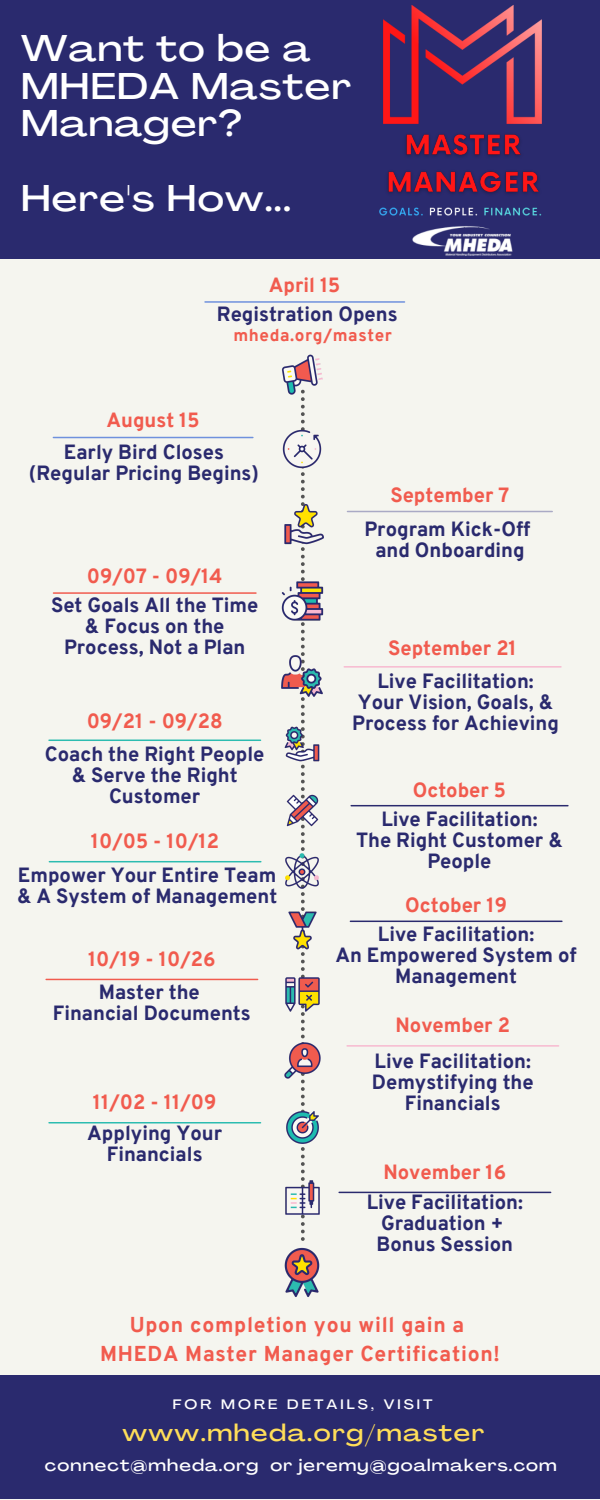
<style>
.page{position:relative;width:600px;height:1500px;background:#f5f5ef}
.page>*{position:absolute;margin:0;border:0;box-sizing:border-box;transform-origin:0 0}
.t1{font:500 expanded 36.7px/37.5px "Agrandir";letter-spacing:.035em;color:#fff}
.t2{font:500 expanded 23.6px "Agrandir";letter-spacing:.065em;color:#ffde59}
.t3{font:800 21px "Overpass";letter-spacing:.035em;color:#f15b4e}
.t4{font:800 20.1px/21px "Overpass";color:#2a2a6e;text-align:center}
.t5{font:800 20.1px "Overpass";color:#f15b4e}
.t6{font:800 17px "Overpass";letter-spacing:.035em;color:#f15b4e}
.t7{font:500 expanded 16.6px "Agrandir";letter-spacing:.065em;color:#fff}
.t8{font:500 expanded 13.5px "Agrandir";letter-spacing:.225em;color:#fff}
</style>
<div class="page">
<div style="left:0;top:0;width:600px;height:259px;background:#2a2a6e"></div>
<div style="left:0;top:1375px;width:600px;height:124px;background:#2a2a6e"></div>
<img style="left:379px;top:5px;width:163px;height:251px">
<svg style="left:301px;top:399px;width:4px;height:842px"></svg>
<img style="left:282px;top:354px;width:41px;height:45px">
<img style="left:284px;top:499px;width:40px;height:54px">
<hr style="left:53px;top:592px;width:203px;height:2px;background:#f15b4e">
<img style="left:281px;top:568px;width:43px;height:66px">
<img style="left:281px;top:649px;width:42px;height:54px">
<img style="left:284px;top:1247px;width:36px;height:50px">
<img style="left:286px;top:786px;width:33px;height:48px">
<img style="left:284px;top:718px;width:36px;height:53px">
<hr style="left:351px;top:805px;width:217px;height:1px;background:#2a2a6e">
<hr style="left:347px;top:511px;width:205px;height:1px;background:#aaaac5">
<hr style="left:344px;top:666px;width:217px;height:2px;background:#f8b9d0">
<hr style="left:49px;top:740px;width:212px;height:1px;background:#2cbcb0">
<hr style="left:49px;top:861px;width:212px;height:1px;background:#2cbcb0">
<hr style="left:350px;top:921px;width:212px;height:1px;background:#2a2a6e">
<hr style="left:46px;top:979px;width:212px;height:1px;background:#f15b4e">
<hr style="left:347px;top:1045px;width:212px;height:2px;background:#f8b9d0">
<hr style="left:49px;top:1122px;width:212px;height:2px;background:#2cbcb0">
<hr style="left:339px;top:1192px;width:212px;height:1px;background:#2a2a6e">
<img style="left:285px;top:969px;width:35px;height:51px">
<img style="left:285px;top:850px;width:34px;height:42px">
<img style="left:284px;top:1036px;width:37px;height:49px">
<img style="left:288px;top:907px;width:29px;height:46px">
<img style="left:286px;top:1100px;width:33px;height:54px">
<img style="left:285px;top:1170px;width:35px;height:56px">
<hr style="left:205px;top:301px;width:200px;height:2px;background:#6f91dd">
<img style="left:282px;top:415px;width:40px;height:69px">
<hr style="left:53px;top:437px;width:200px;height:1px;background:#6f91dd">
<p class="t1" style="left:21px;top:33px;width:332px">Want to be a<br>MHEDA Master<br>Manager?</p>
<p class="t1" style="left:21px;top:183px;width:272px">Here's How...</p>
<p class="t5" style="left:269px;top:277px;width:73px">April 15</p>
<p class="t6" style="left:233px;top:329px;width:160px">mheda.org/master</p>
<p class="t4" style="left:217px;top:306px;width:182px">Registration Opens</p>
<p class="t5" style="left:106px;top:412px;width:95px">August 15</p>
<p class="t4" style="left:64px;top:443px;width:162px">Early Bird Closes</p>
<p class="t4" style="left:29px;top:464px;width:232px">(Regular Pricing Begins)</p>
<p class="t5" style="left:87px;top:568px;width:137px">09/07 - 09/14</p>
<p class="t4" style="left:51px;top:596px;width:209px">Set Goals All the Time</p>
<p class="t4" style="left:64px;top:617px;width:183px">&amp; Focus on the<br>Process, Not a Plan</p>
<p class="t5" style="left:87px;top:713px;width:138px">09/21 - 09/28</p>
<p class="t4" style="left:45px;top:745px;width:221px">Coach the Right People &amp; Serve the Right<br>Customer</p>
<p class="t5" style="left:91px;top:833px;width:130px">10/05 - 10/12</p>
<p class="t4" style="left:17px;top:867px;width:262px;text-align:left">Empower Your Entire Team &amp; A System of Management</p>
<p class="t5" style="left:88px;top:951px;width:129px">10/19 - 10/26</p>
<p class="t4" style="left:99px;top:983px;width:102px">Master the</p>
<p class="t4" style="left:53px;top:1004px;width:199px">Financial Documents</p>
<p class="t5" style="left:93px;top:1094px;width:125px">11/02 - 11/09</p>
<p class="t4" style="left:87px;top:1124px;width:136px">Applying Your<br>Financials</p>
<p class="t5" style="left:390px;top:486px;width:120px">September 7</p>
<p class="t4" style="left:364px;top:520px;width:168px">Program Kick-Off</p>
<p class="t4" style="left:375px;top:541px;width:151px">and Onboarding</p>
<p class="t5" style="left:388px;top:640px;width:130px">September 21</p>
<p class="t4" style="left:377px;top:672px;width:158px">Live Facilitation:</p>
<p class="t4" style="left:352px;top:693px;width:208px;text-align:left">Your Vision, Goals, &amp;<br>Process for Achieving</p>
<p class="t5" style="left:413px;top:782px;width:95px">October 5</p>
<p class="t4" style="left:381px;top:811px;width:158px">Live Facilitation:</p>
<p class="t4" style="left:356px;top:832px;width:208px">The Right Customer &amp;<br>People</p>
<p class="t5" style="left:405px;top:897px;width:103px">October 19</p>
<p class="t4" style="left:378px;top:926px;width:158px">Live Facilitation:</p>
<p class="t4" style="left:335px;top:947px;width:243px">An Empowered System of<br>Management</p>
<p class="t5" style="left:396px;top:1017px;width:116px">November 2</p>
<p class="t4" style="left:375px;top:1052px;width:158px">Live Facilitation:</p>
<p class="t4" style="left:372px;top:1073px;width:163px">Demystifying the<br>Financials</p>
<p class="t5" style="left:383px;top:1164px;width:124px">November 16</p>
<p class="t4" style="left:367px;top:1194px;width:158px">Live Facilitation:</p>
<p class="t4" style="left:381px;top:1215px;width:124px">Graduation +</p>
<p class="t4" style="left:377px;top:1236px;width:138px">Bonus Session</p>
<p class="t3" style="left:130px;top:1316px;width:336px">Upon completion you will gain a</p>
<p class="t3" style="left:100px;top:1345px;width:401px">MHEDA Master Manager Certification!</p>
<p class="t8" style="left:173px;top:1398px;width:261px">FOR MORE DETAILS, VISIT</p>
<p class="t2" style="left:122px;top:1423px;width:364px">www.mheda.org/master</p>
<p class="t7" style="left:45px;top:1458px;width:513px">connect@mheda.org or jeremy@goalmakers.com</p>
</div>
